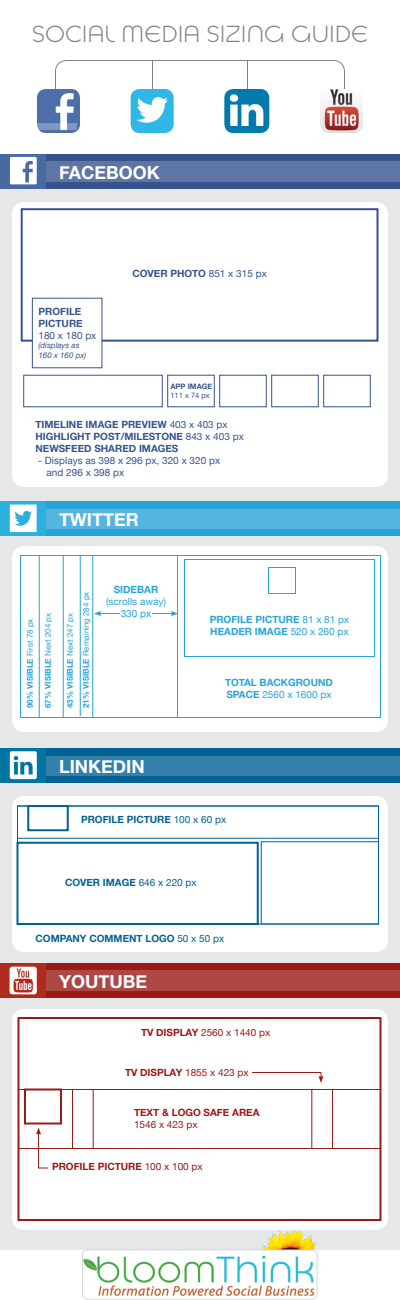
<style>
.page{position:relative;width:400px;height:1300px;background:#fff}
.page>*{position:absolute;margin:0;border:0;box-sizing:border-box;transform-origin:0 0}
.t1{font:300 31.4px "Egret";color:#808285}
.t2{font:700 18px "Helvetica Neue";color:#fff}
.t3{font:700 10px/12px "Helvetica Neue";color:#37538c}
.t4{font:700 10px/12px "Helvetica Neue";color:#28a3d8}
.t5{font:700 10px "Helvetica Neue";color:#006294}
.t6{font:10px/12px "Helvetica Neue";color:#37538c}
.t7{font:10px "Helvetica Neue";color:#991a17}
.t8{font:700 10px "Helvetica Neue";color:#991a17}
.t9{font:10px/12px "Helvetica Neue";color:#28a3d8;text-align:center}
.t10{font:8px/16px "Helvetica Neue";color:#28a3d8}
.t11{font:700 8px "Helvetica Neue";color:#28a3d8}
.t12{font:italic 8px/9.6px "Helvetica Neue";color:#37538c}
.t13{font:700 7.5px "Helvetica Neue";color:#37538c}
.t14{font:7.5px "Helvetica Neue";color:#37538c}
.s1{font-weight:400}
.s2{font-weight:700}
</style>
<div class="page">
<div style="left:0;top:154px;width:400px;height:1096px;background:#e6e7e9"></div>
<div style="left:12px;top:1009px;width:376px;height:221px;background:#fff;border-radius:12px"></div>
<div style="left:12px;top:796px;width:376px;height:156px;background:#fff;border-radius:12px"></div>
<div style="left:12px;top:546px;width:376px;height:186px;background:#fff;border-radius:12px"></div>
<div style="left:12px;top:202px;width:376px;height:285px;background:#fff;border-radius:12px"></div>
<div style="left:21px;top:208px;width:358px;height:134px;background:#fff;border:2px solid #37538c"></div>
<div style="left:32px;top:298px;width:70px;height:70px;background:#fff;border:1px solid #37538c"></div>
<div style="left:23px;top:375px;width:140px;height:32px;background:#fff;border:1px solid #37538c"></div>
<div style="left:167px;top:375px;width:48px;height:32px;background:#fff;border:1px solid #37538c"></div>
<div style="left:219px;top:375px;width:48px;height:32px;background:#fff;border:1px solid #37538c"></div>
<div style="left:271px;top:375px;width:48px;height:32px;background:#fff;border:1px solid #37538c"></div>
<div style="left:323px;top:375px;width:48px;height:32px;background:#fff;border:1px solid #37538c"></div>
<div style="left:0;top:154px;width:400px;height:35px;background:#37538c"></div>
<div style="left:0;top:162px;width:400px;height:20px;background:#5f75a3"></div>
<img style="left:0;top:154px;width:46px;height:35px">
<svg style="left:55px;top:60px;width:290px;height:54px"></svg>
<div style="left:152px;top:60px;width:96px;height:54px;border:1px solid #808285"></div>
<img style="left:37px;top:89px;width:43px;height:44px">
<img style="left:224px;top:89px;width:45px;height:44px">
<img style="left:131px;top:89px;width:43px;height:44px">
<img style="left:320px;top:89px;width:43px;height:44px">
<div style="left:0;top:501px;width:400px;height:35px;background:#28a3d8"></div>
<div style="left:0;top:509px;width:400px;height:20px;background:#53b5e0"></div>
<img style="left:0;top:501px;width:46px;height:35px">
<div style="left:184px;top:559px;width:191px;height:98px;border:1px solid #28a3d8"></div>
<div style="left:268px;top:567px;width:28px;height:27px;background:#fff;border:1px solid #28a3d8"></div>
<div style="left:20px;top:555px;width:361px;height:163px;border:1px solid #28a3d8"></div>
<div style="left:39px;top:555px;width:139px;height:163px;border:1px solid #28a3d8"></div>
<div style="left:63px;top:555px;width:30px;height:163px;border:1px solid #28a3d8"></div>
<hr style="left:80px;top:555px;width:1px;height:161px;background:#28a3d8">
<svg style="left:94px;top:611px;width:26px;height:5px"></svg>
<svg style="left:152px;top:611px;width:26px;height:5px"></svg>
<div style="left:0;top:748px;width:400px;height:35px;background:#006294"></div>
<div style="left:0;top:756px;width:400px;height:20px;background:#3381a9"></div>
<img style="left:0;top:748px;width:46px;height:35px">
<div style="left:16px;top:842px;width:243px;height:83px;border:2px solid #006294"></div>
<div style="left:27px;top:805px;width:42px;height:26px;border:2px solid #006294"></div>
<div style="left:0;top:963px;width:400px;height:35px;background:#991a17"></div>
<div style="left:0;top:971px;width:400px;height:20px;background:#ad4845"></div>
<img style="left:0;top:963px;width:46px;height:35px">
<svg style="left:252px;top:1072px;width:72px;height:11px"></svg>
<svg style="left:36px;top:1128px;width:12px;height:41px"></svg>
<div style="left:18px;top:1017px;width:364px;height:204px;border:2px solid #991a17"></div>
<div style="left:18px;top:1089px;width:363px;height:60px;border:1px solid #991a17"></div>
<div style="left:24px;top:1088px;width:38px;height:36px;border:2px solid #991a17"></div>
<div style="left:72px;top:1089px;width:261px;height:60px;border:1px solid #991a17"></div>
<div style="left:93px;top:1089px;width:219px;height:60px;border:1px solid #991a17"></div>
<img style="left:82px;top:1229px;width:236px;height:71px">
<h1 class="t1" style="left:32px;top:17px;width:338px">Social Media Sizing Guide</h1>
<h2 class="t2" style="left:59px;top:161px;width:13px">FAC</h2>
<h2 class="t2" style="left:94px;top:161px;width:67px">EBOOK</h2>
<p class="t3" style="left:38px;top:305px;width:46px">PROFILE<br>PICTURE</p>
<p class="t6" style="left:38px;top:329px;width:59px">180 x 180 px</p>
<p class="t12" style="left:38px;top:341px;width:49px">(displays as<br>160 x 160 px)</p>
<p class="t3" style="left:132px;top:267px;width:136px">COVER PHOTO <span class="s1">851 x 315 px</span></p>
<p class="t13" style="left:170px;top:382px;width:43px">APP IMAGE</p>
<p class="t14" style="left:170px;top:391px;width:41px">111 x 74 px</p>
<p class="t3" style="left:36px;top:418px;width:210px">TIMELINE IMAGE PREVIEW <span class="s1">403 x 403 px<br></span>HIGHLIGHT POST/MILESTONE <span class="s1">843 x 403 px<br></span>NEWSFEED SHARED IMAGES</p>
<p class="t6" style="left:47px;top:454px;width:175px;text-indent:-8px">- Displays as 398 x 296 px, 320 x 320 px and 296 x 398 px</p>
<h2 class="t2" style="left:59px;top:508px;width:81px">TWITTER</h2>
<p class="t11" style="left:25px;top:708px;width:91px;rotate:-90deg">90% VISIBLE <span class="s1">First 78 px</span></p>
<p class="t11" style="left:43px;top:708px;width:97px;rotate:-90deg">67% VISIBLE <span class="s1">Next 204 px</span></p>
<p class="t10" style="left:62px;top:708px;width:118px;rotate:-90deg"><span class="s2">43% VISIBLE</span> Next 247 px<br><span class="s2">21% VISIBLE</span> Remaining 284 px</p>
<p class="t4" style="left:114px;top:583px;width:46px">SIDEBAR</p>
<p class="t9" style="left:106px;top:595px;width:61px">(scrolls away)<br>330 px</p>
<h2 class="t2" style="left:59px;top:755px;width:87px">LINKEDIN</h2>
<p class="t4" style="left:210px;top:613px;width:141px">PROFILE PICTURE <span class="s1">81 x 81 px<br></span>HEADER IMAGE <span class="s1">520 x 260 px</span></p>
<p class="t4" style="left:225px;top:676px;width:43px">TOTAL BAC</p>
<p class="t4" style="left:281px;top:676px;width:54px">KGROUND</p>
<p class="t4" style="left:226px;top:688px;width:8px">SPAC</p>
<p class="t9" style="left:253px;top:688px;width:80px"><span class="s2">E</span> 2560 x 1600 px</p>
<p class="t5" style="left:81px;top:813px;width:147px">PROFILE PICTURE <span class="s1">100 x 60 px</span></p>
<p class="t5" style="left:65px;top:876px;width:133px">COVER IMAGE <span class="s1">646 x 220 px</span></p>
<p class="t5" style="left:36px;top:932px;width:190px">COMPANY COMMENT LOGO <span class="s1">50 x 50 px</span></p>
<h2 class="t2" style="left:59px;top:970px;width:90px">YOUTUBE</h2>
<p class="t7" style="left:141px;top:1027px;width:131px"><span class="s2">TV DISPLAY</span> 2560 x 1440 px</p>
<p class="t7" style="left:125px;top:1067px;width:125px"><span class="s2">TV DISPLAY</span> 1855 x 423 px</p>
<p class="t8" style="left:134px;top:1106px;width:127px">TEXT &amp; LOGO SAFE AREA</p>
<p class="t7" style="left:134px;top:1119px;width:65px">1546 x 423 px</p>
<p class="t8" style="left:52px;top:1160px;width:152px">PROFILE PICTURE <span class="s1">100 x 100 px</span></p>
</div>
